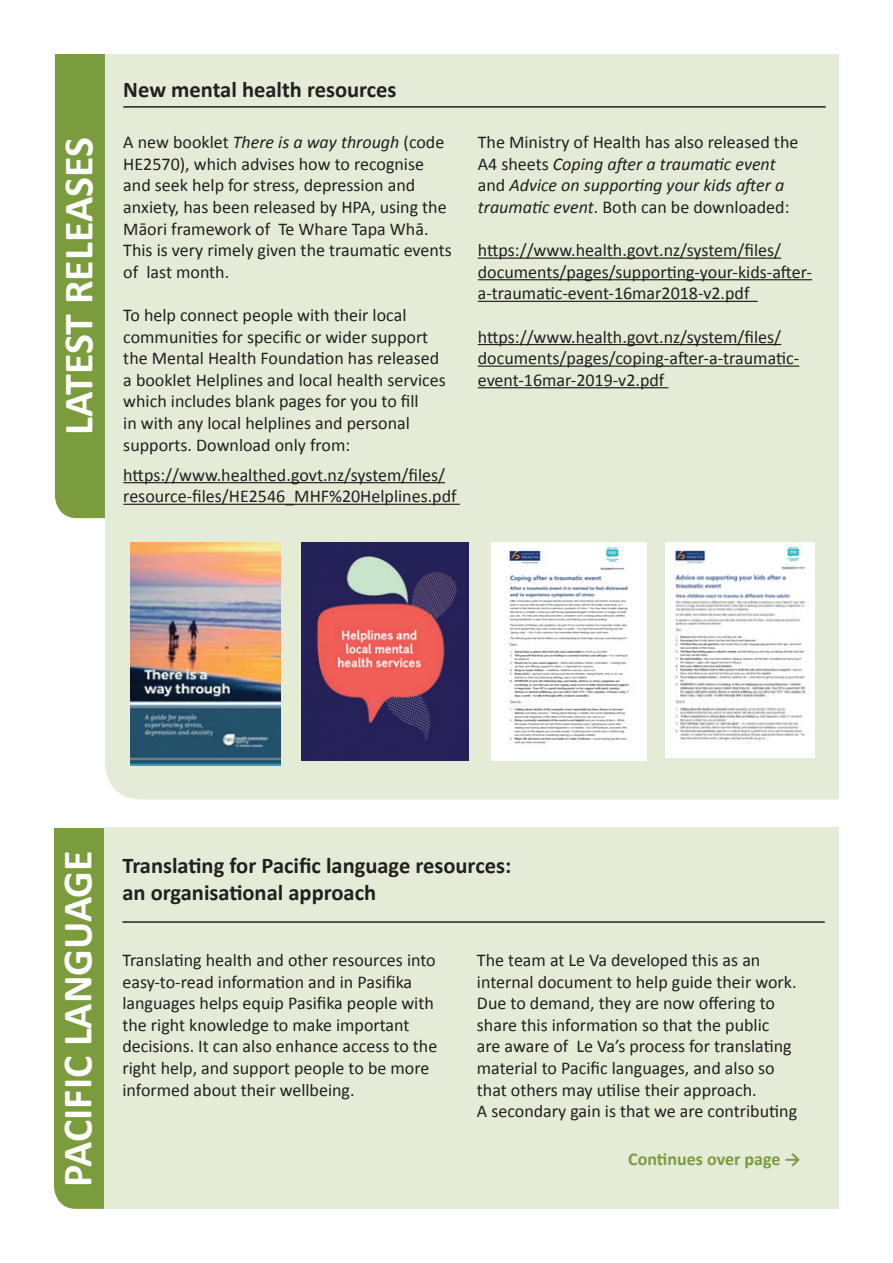
<style>
.page{position:relative;width:893px;height:1263px;background:#fff}
.page>*{position:absolute;margin:0;border:0;box-sizing:border-box;transform-origin:0 0}
.t1{font:700 42px "Calibri";color:#fff}
.t2{font:700 22.5px/27px "Calibri";color:#231f20}
.t3{font:18px/21.6px "Calibri";color:#231f20}
.t4{font:italic 18px/21.6px "Calibri";color:#231f20}
.t5{font:700 18px "Calibri";color:#7a9c3d}
.s1{font-style:italic}
.s2{font-style:normal}
</style>
<div class="page">
<div style="left:55px;top:54px;width:50px;height:464px;background:#7a9c3d"></div>
<div style="left:105px;top:54px;width:734px;height:745px;background:#e4ecd8"></div>
<hr style="left:123px;top:482px;width:322px;height:1px;background:#231f20">
<hr style="left:123px;top:504px;width:337px;height:1px;background:#231f20">
<hr style="left:478px;top:258px;width:303px;height:1px;background:#231f20">
<hr style="left:478px;top:279px;width:334px;height:1px;background:#231f20">
<hr style="left:478px;top:301px;width:280px;height:1px;background:#231f20">
<hr style="left:478px;top:344px;width:303px;height:1px;background:#231f20">
<hr style="left:478px;top:366px;width:321px;height:1px;background:#231f20">
<hr style="left:478px;top:387px;width:190px;height:1px;background:#231f20">
<hr style="left:123px;top:106px;width:703px;height:2px;background:#231f20">
<img style="left:131px;top:542px;width:150px;height:224px">
<img style="left:301px;top:542px;width:168px;height:218px">
<img style="left:492px;top:542px;width:154px;height:218px">
<img style="left:665px;top:542px;width:149px;height:216px">
<div style="left:54px;top:828px;width:50px;height:381px;background:#7a9c3d"></div>
<div style="left:104px;top:828px;width:734px;height:381px;background:#e4ecd8"></div>
<hr style="left:122px;top:921px;width:703px;height:2px;background:#231f20">
<h1 class="t1" style="left:49px;top:435px;width:299px;rotate:-90deg">LATEST RELEASES</h1>
<p class="t2" style="left:123px;top:75px;width:275px">New mental health resources</p>
<p class="t3" style="left:123px;top:131px;width:330px">A new booklet <span class="s1">There is a way through</span> (code HE2570), which advises how to recognise and seek help for stress, depression and anxiety, has been released by HPA, using the Māori framework of Te Whare Tapa Whā.<br>This is very rimely given the traumatic events of last month.</p>
<p class="t3" style="left:123px;top:304px;width:324px">To help connect people with their local communities for specific or wider support the Mental Health Foundation has released a booklet Helplines and local health services which includes blank pages for you to fill<br>in with any local helplines and personal supports. Download only from:</p>
<p class="t3" style="left:123px;top:463px;width:335px">https://www.healthed.govt.nz/system/files/ resource-files/HE2546_MHF%20Helplines.pdf</p>
<p class="t4" style="left:478px;top:131px;width:322px"><span class="s2">The Ministry of Health has also released the A4 sheets</span> Coping after a traumatic event <span class="s2">and</span> Advice on supporting your kids after a traumatic event<span class="s2">. Both can be downloaded:</span></p>
<p class="t3" style="left:478px;top:239px;width:336px">https://www.health.govt.nz/system/files/ documents/pages/supporting-your-kids-after&shy;a-traumatic-event-16mar2018-v2.pdf</p>
<p class="t3" style="left:478px;top:325px;width:323px">https://www.health.govt.nz/system/files/ documents/pages/coping-after-a-traumatic&shy;event-16mar-2019-v2.pdf</p>
<h1 class="t1" style="left:48px;top:1186px;width:338px;rotate:-90deg">PACIFIC LANGUAGE</h1>
<p class="t2" style="left:122px;top:851px;width:390px">Translating for Pacific language resources: an organisational approach</p>
<p class="t3" style="left:122px;top:949px;width:316px">Translating health and other resources into easy-to-read information and in Pasifika languages helps equip Pasifika people with the right knowledge to make important decisions. It can also enhance access to the right help, and support people to be more informed about their wellbeing.</p>
<p class="t3" style="left:477px;top:949px;width:322px">The team at Le Va developed this as an internal document to help guide their work.<br>Due to demand, they are now offering to share this information so that the public are aware of Le Va’s process for translating material to Pacific languages, and also so that others may utilise their approach.<br>A secondary gain is that we are contributing</p>
<p class="t5" style="left:628px;top:1147px;width:174px">Continues over page →</p>
</div>
